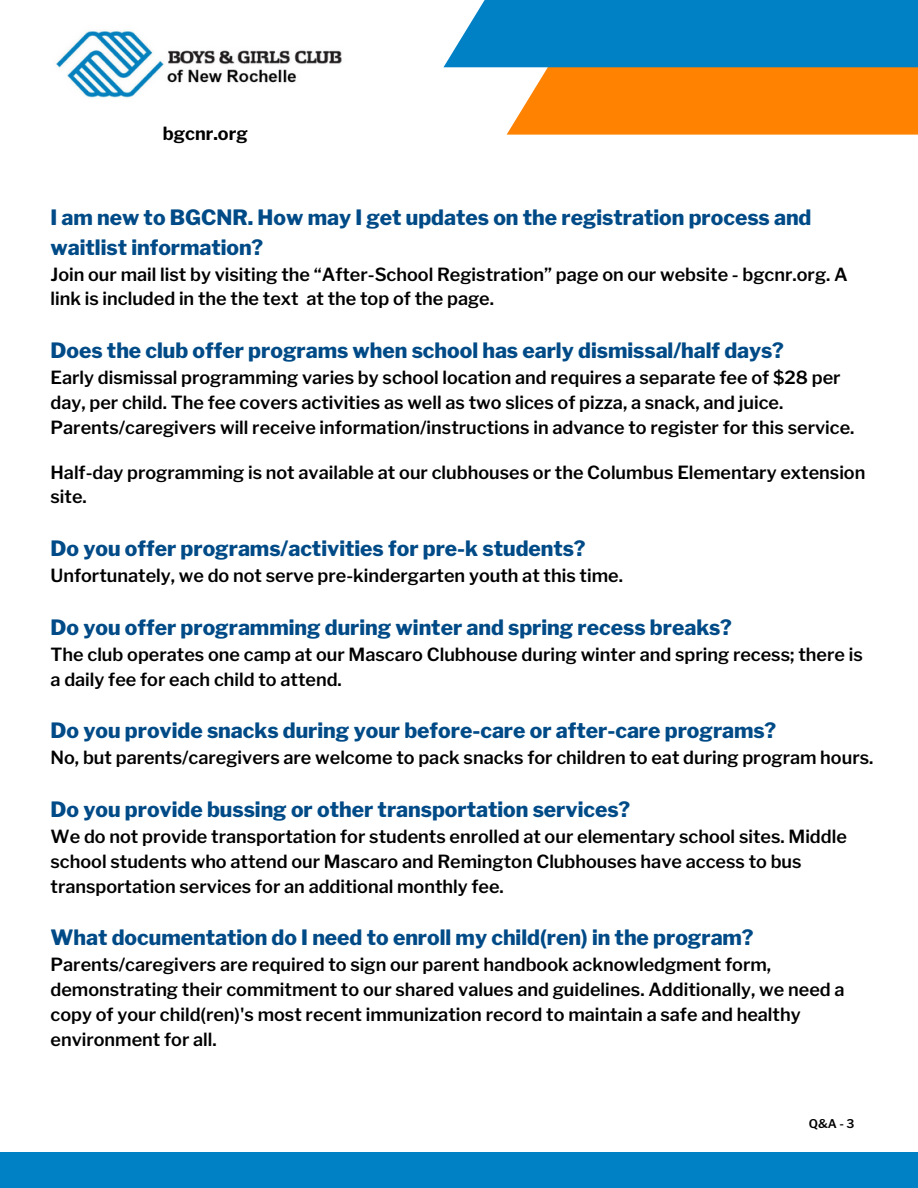
<style>
.page{position:relative;width:918px;height:1188px;background:#fff}
.page>*{position:absolute;margin:0;border:0;box-sizing:border-box;transform-origin:0 0}
.t1{font:800 21px/29.2px "Libre Franklin";color:#004b87}
.t2{font:600 18px/24.8px "Libre Franklin";color:#000}
.t3{font:700 18px "Libre Franklin";color:#000}
.t4{font:600 12px "Libre Franklin";color:#000}
</style>
<div class="page">
<div style="left:0;top:1152px;width:918px;height:36px;background:#0081c6"></div>
<img style="left:56px;top:30px;width:286px;height:68px">
<div style="left:507px;top:67px;width:411px;height:67px;background:#ff8200"></div>
<div style="left:443px;top:0;width:475px;height:67px;background:#0081c6"></div>
<h1 class="t3" style="left:163px;top:123px;width:87px">bgcnr.org</h1>
<p class="t1" style="left:51px;top:203px;width:762px">I am new to BGCNR. How may I get updates on the registration process and waitlist information?</p>
<p class="t2" style="left:51px;top:262px;width:799px">Join our mail list by visiting the “After-School Registration” page on our website - bgcnr.org. A link is included in the the text at the top of the page.</p>
<p class="t1" style="left:51px;top:336px;width:735px">Does the club offer programs when school has early dismissal/half days?</p>
<p class="t2" style="left:51px;top:365px;width:805px">Early dismissal programming varies by school location and requires a separate fee of $28 per day, per child. The fee covers activities as well as two slices of pizza, a snack, and juice.<br>Parents/caregivers will receive information/instructions in advance to register for this service.</p>
<h1 class="t2" style="left:51px;top:460px;width:816px">Half-day programming is not available at our clubhouses or the Columbus Elementary extension site.</h1>
<h1 class="t1" style="left:51px;top:534px;width:537px">Do you offer programs/activities for pre-k students?</h1>
<h1 class="t2" style="left:51px;top:563px;width:574px">Unfortunately, we do not serve pre-kindergarten youth at this time.</h1>
<h1 class="t1" style="left:51px;top:613px;width:683px">Do you offer programming during winter and spring recess breaks?</h1>
<h1 class="t2" style="left:51px;top:642px;width:814px">The club operates one camp at our Mascaro Clubhouse during winter and spring recess; there is a daily fee for each child to attend.</h1>
<h1 class="t1" style="left:51px;top:716px;width:727px">Do you provide snacks during your before-care or after-care programs?</h1>
<h1 class="t2" style="left:51px;top:745px;width:824px">No, but parents/caregivers are welcome to pack snacks for children to eat during program hours.</h1>
<h1 class="t1" style="left:51px;top:795px;width:581px">Do you provide bussing or other transportation services?</h1>
<h1 class="t2" style="left:51px;top:824px;width:798px">We do not provide transportation for students enrolled at our elementary school sites. Middle school students who attend our Mascaro and Remington Clubhouses have access to bus transportation services for an additional monthly fee.</h1>
<h1 class="t1" style="left:51px;top:923px;width:704px">What documentation do I need to enroll my child(ren) in the program?</h1>
<h1 class="t2" style="left:51px;top:952px;width:796px">Parents/caregivers are required to sign our parent handbook acknowledgment form, demonstrating their commitment to our shared values and guidelines. Additionally, we need a copy of your child(ren)'s most recent immunization record to maintain a safe and healthy environment for all.</h1>
<h1 class="t4" style="left:809px;top:1116px;width:47px">Q&amp;A-3</h1>
</div>
